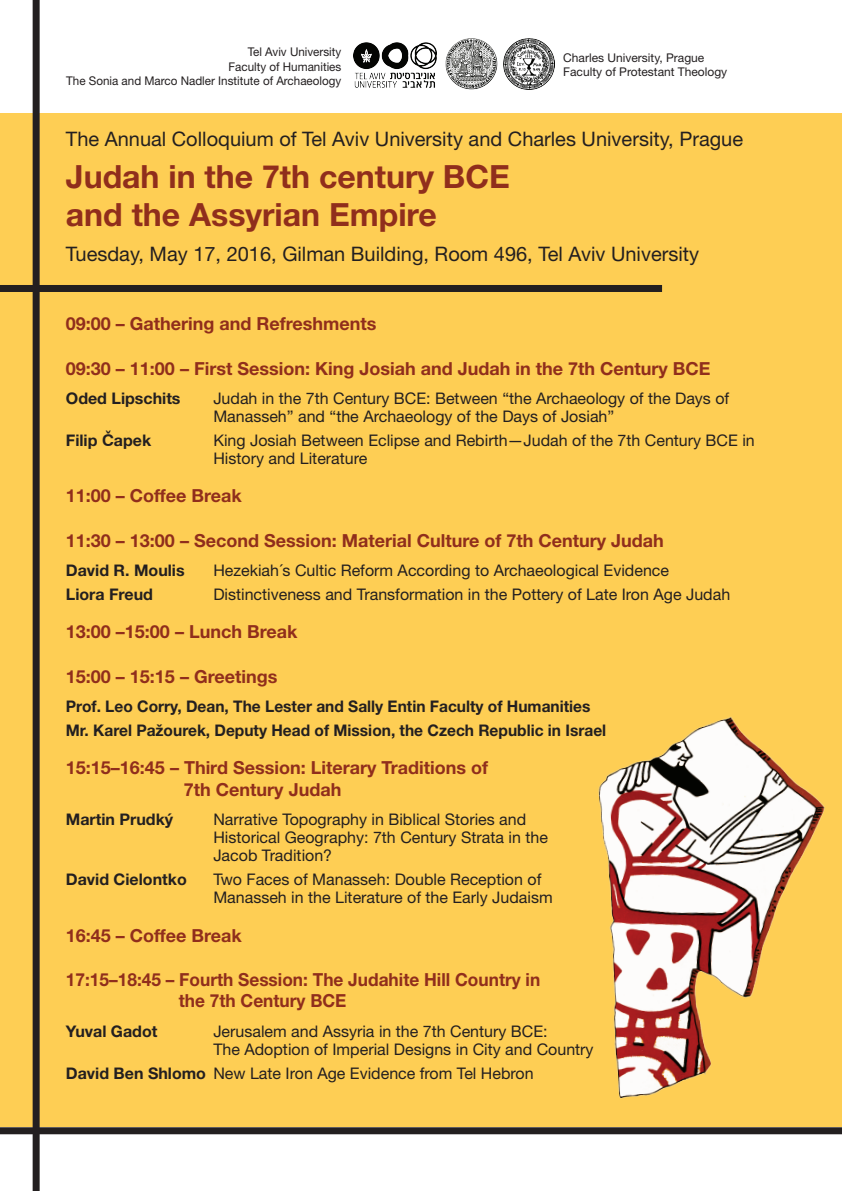
<style>
.page{position:relative;width:842px;height:1191px;background:#fece54}
.page>*{position:absolute;margin:0;border:0;box-sizing:border-box;transform-origin:0 0}
.t1{font:700 32px/38.4px "Helvetica Neue LT Std";color:#902e1c}
.t2{font:20px "Helvetica Neue LT Std";color:#231f20}
.t3{font:700 18px/21.6px "Helvetica Neue LT Std";color:#902e1c}
.t4{font:700 18px/21.6px "Helvetica Neue LT Std";color:#902e1c;scale:.96 1}
.t5{font:16px/23.7px "Helvetica Neue LT Std";color:#231f20}
.t6{font:700 16px/23.7px "Helvetica Neue LT Std";color:#231f20}
.t7{font:12px/14.4px "Helvetica Neue LT Std";color:#231f20;text-align:right}
.s1{font-family:"Swiss 721 BT"}
</style>
<div class="page">
<div style="left:0;top:0;width:842px;height:112px;background:#fff"></div>
<div style="left:0;top:1127px;width:842px;height:64px;background:#fff"></div>
<img style="left:598px;top:716px;width:227px;height:383px">
<div style="left:33px;top:0;width:7px;height:1191px;background:#231f20"></div>
<div style="left:0;top:285px;width:662px;height:7px;background:#231f20"></div>
<div style="left:0;top:1127px;width:842px;height:7px;background:#231f20"></div>
<img style="left:354px;top:42px;width:82px;height:45px">
<img style="left:503px;top:39px;width:51px;height:50px">
<img style="left:445px;top:39px;width:53px;height:51px">
<p class="t7" style="left:66px;top:45px;width:277px">Tel Aviv University<br>Faculty of Humanities<br>The Sonia and Marco Nadler Institute of Archaeology</p>
<p class="t7" style="left:563px;top:50px;width:166px;text-align:left">Charles University, Prague<br>Faculty of Protestant Theology</p>
<p class="t2" style="left:66px;top:127px;width:679px">The Annual Colloquium of Tel Aviv University and Charles University, Prague</p>
<h1 class="t1" style="left:66px;top:156px;width:445px">Judah in the 7th century BCE and the Assyrian Empire</h1>
<p class="t2" style="left:66px;top:242px;width:635px">Tuesday, May 17, 2016, Gilman Building, Room 496, Tel Aviv University</p>
<p class="t3" style="left:66px;top:313px;width:312px">09:00 – Gathering and Refreshments</p>
<p class="t3" style="left:66px;top:357px;width:646px">09:30 – 11:00 – First Session: King Josiah and Judah in the 7th Century BCE</p>
<p class="t5" style="left:213px;top:386px;width:517px">Judah in the 7th Century BCE: Between “the Archaeology of the Days of</p>
<p class="t6" style="left:66px;top:386px;width:116px">Oded Lipschits</p>
<p class="t6" style="left:66px;top:428px;width:87px">Filip <span class="s1">Č</span>apek</p>
<p class="t5" style="left:213px;top:404px;width:543px">Manasseh” and “the Archaeology of the Days of Josiah“<br>King Josiah Between Eclipse and Rebirth—Judah of the 7th Century BCE in</p>
<p class="t5" style="left:213px;top:446px;width:156px">History and Literature</p>
<p class="t3" style="left:66px;top:485px;width:178px">11:00 – Coffee Break</p>
<p class="t3" style="left:66px;top:529px;width:599px">11:30 – 13:00 – Second Session: Material Culture of 7th Century Judah</p>
<p class="t5" style="left:213px;top:558px;width:457px">Hezekiah s´ Cultic Reform According to Archaeological Evidence</p>
<p class="t6" style="left:66px;top:558px;width:120px">David R. Moulis</p>
<p class="t5" style="left:213px;top:582px;width:518px">Distinctiveness and Transformation in the Pottery of Late Iron Age Judah</p>
<p class="t6" style="left:66px;top:582px;width:89px">Liora Freud</p>
<p class="t3" style="left:66px;top:621px;width:233px">13:00 –15:00 – Lunch Break</p>
<p class="t3" style="left:66px;top:665px;width:213px">15:00 – 15:15 – Greetings</p>
<p class="t6" style="left:66px;top:694px;width:542px">Prof. Leo Corry, Dean, The Lester and Sally Entin Faculty of Humanities<br>Mr. Karel Pažourek, Deputy Head of Mission, the Czech Republic in Israel</p>
<p class="t3" style="left:184px;top:756px;width:306px;text-indent:-118px">15:15–16:45 – Third Session: Literary Traditions of<br>7th Century Judah</p>
<p class="t5" style="left:213px;top:807px;width:314px">Narrative Topography in Biblical Stories and</p>
<p class="t6" style="left:66px;top:807px;width:109px">Martin Prudký</p>
<p class="t6" style="left:66px;top:867px;width:122px">David Cielontko</p>
<p class="t5" style="left:213px;top:828px;width:336px;line-height:18px">Historical Geography 7: th Century Strata in the<br>Jacob Tradition?</p>
<p class="t5" style="left:213px;top:867px;width:330px">Two Faces of Manasseh: Double Reception of</p>
<p class="t5" style="left:213px;top:885px;width:341px">Manasseh in the Literature of the Early Judaism</p>
<p class="t3" style="left:66px;top:924px;width:178px">16:45 – Coffee Break</p>
<p class="t4" style="left:179px;top:968px;width:378px;text-indent:-113px">17:15–18:45 – Fourth Session: The Judahite Hill Country in the 7th Century BCE</p>
<p class="t5" style="left:213px;top:1019px;width:336px">Jerusalem and Assyria in the 7th Century BCE:</p>
<p class="t6" style="left:66px;top:1019px;width:93px">Yuval Gadot</p>
<p class="t5" style="left:213px;top:1037px;width:382px">The Adoption of Imperial Designs in City and Country<br>New Late Iron Age Evidence from Tel Hebron</p>
<p class="t6" style="left:66px;top:1060px;width:142px">David Ben Shlomo</p>
</div>
